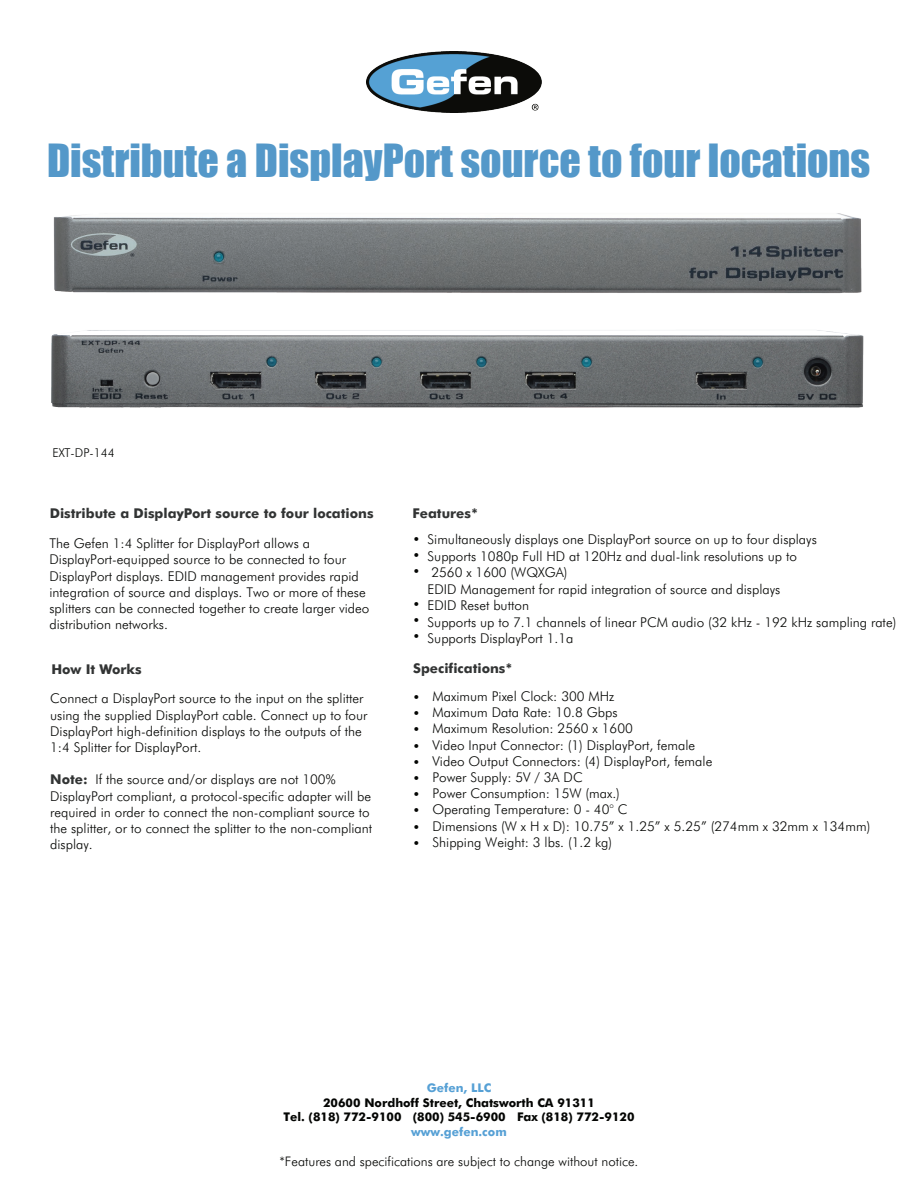
<style>
.page{position:relative;width:918px;height:1188px;background:#fff}
.page>*{position:absolute;margin:0;border:0;box-sizing:border-box;transform-origin:0 0}
.t1{font:42px "Impact";color:#5498c9}
.t2{font:300 13.5px/16.2px "Futura BT";color:#060705}
.t3{font:700 13.5px "Futura BT";color:#323434}
.t4{font:300 13.5px/16.2px "Futura BT";color:#040503;text-align:justify}
.t5{font:300 13.2px "Futura BT";color:#060705}
.t6{font:300 12.15px "Futura BT";color:#040503}
.t7{font:700 12px/14.4px "Futura BT";color:#040503;text-align:center}
.t8{font:700 12px "Futura BT";color:#56a0d5}
.s1{font-weight:700;color:#323434}
</style>
<div class="page">
<img style="left:51px;top:342px;width:813px;height:66px">
<img style="left:51px;top:213px;width:813px;height:129px">
<img style="left:367px;top:51px;width:175px;height:61px">
<h1 class="t1" style="left:47px;top:128px;width:825px">Distribute a DisplayPort source to four locations</h1>
<p class="t6" style="left:52px;top:446px;width:64px">EXT-DP-144</p>
<p class="t3" style="left:50px;top:505px;width:325px">Distribute a DisplayPort source to four locations</p>
<p class="t3" style="left:412px;top:505px;width:67px">Features*</p>
<p class="t2" style="left:50px;top:535px;width:322px">The Gefen 1:4 Splitter for DisplayPort allows a DisplayPort-equipped source to be connected to four DisplayPort displays. EDID management provides rapid integration of source and displays. Two or more of these splitters can be connected together to create larger video distribution networks.</p>
<p class="t2" style="left:428px;top:531px;width:470px">Simultaneously displays one DisplayPort source on up to four displays<br>Supports 1080p Full HD at 120Hz and dual-link resolutions up to<br>2560 x 1600 (WQXGA)<br>EDID Management for rapid integration of source and displays<br>EDID Reset button<br>Supports up to 7.1 channels of linear PCM audio (32 kHz - 192 kHz sampling rate)<br>Supports DisplayPort 1.1a</p>
<p class="t4" style="left:412px;top:531px;width:9px">• • •</p>
<p class="t4" style="left:412px;top:596px;width:9px">• • •</p>
<p class="t3" style="left:51px;top:660px;width:92px">How It Works</p>
<p class="t2" style="left:50px;top:690px;width:319px">Connect a DisplayPort source to the input on the splitter using the supplied DisplayPort cable. Connect up to four DisplayPort high-definition displays to the outputs of the 1:4 Splitter for DisplayPort.</p>
<p class="t2" style="left:50px;top:771px;width:324px"><span class="s1">Note:</span> If the source and/or displays are not 100% DisplayPort compliant, a protocol-specific adapter will be required in order to connect the non-compliant source to the splitter, or to connect the splitter to the non-compliant display.</p>
<p class="t3" style="left:413px;top:660px;width:101px">Specifications*</p>
<p class="t4" style="left:412px;top:689px;width:9px">• • • • • • • • • •</p>
<p class="t2" style="left:433px;top:688px;width:439px">Maximum Pixel Clock: 300 MHz<br>Maximum Data Rate: 10.8 Gbps<br>Maximum Resolution: 2560 x 1600<br>Video Input Connector: (1) DisplayPort, female<br>Video Output Connectors: (4) DisplayPort, female<br>Power Supply: 5V / 3A DC<br>Power Consumption: 15W (max.)<br>Operating Temperature: 0 - 40° C<br>Dimensions (W x H x D): 10.75” x 1.25” x 5.25” (274mm x 32mm x 134mm)<br>Shipping Weight: 3 lbs. (1.2 kg)</p>
<p class="t8" style="left:427px;top:1081px;width:66px">Gefen, LLC</p>
<p class="t7" style="left:283px;top:1095px;width:353px">20600 Nordhoff Street, Chatsworth CA 91311<br>Tel. (818) 772-9100 (800) 545-6900 Fax (818) 772-9120</p>
<p class="t8" style="left:411px;top:1124px;width:97px">www.gefen.com</p>
<p class="t5" style="left:280px;top:1153px;width:360px">*Features and specifications are subject to change without notice.</p>
</div>
